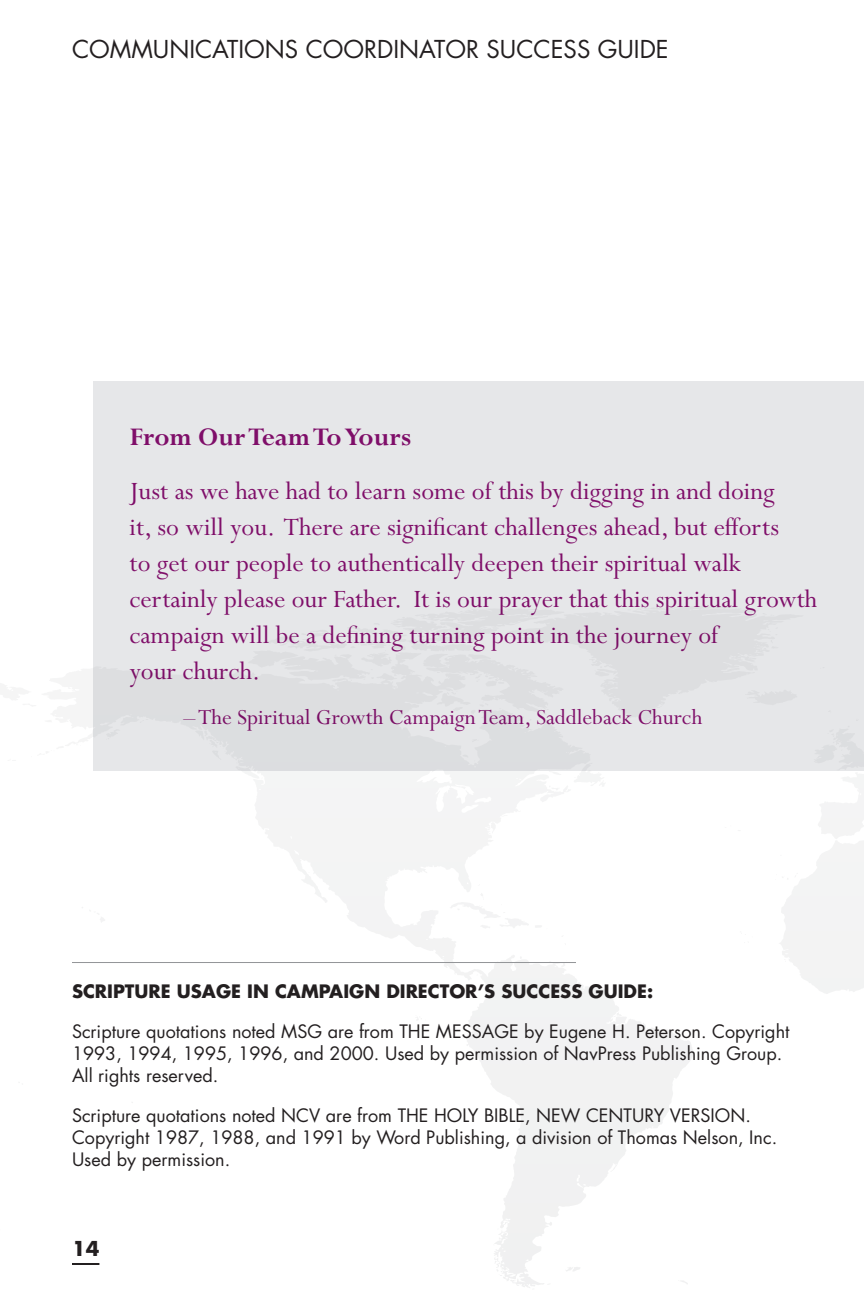
<style>
.page{position:relative;width:864px;height:1296px;background:#fff}
.page>*{position:absolute;margin:0;border:0;box-sizing:border-box;transform-origin:0 0}
.t1{font:28px/36px "Perpetua Std";color:#7f0e69}
.t2{font:700 28px "Perpetua Std";color:#7f0e69}
.t3{font:24px "Perpetua Std";color:#7f0e69}
.t4{font:24px "Futura Std";color:#231f20}
.t5{font:700 20px "Futura Std";color:#231f20}
.t6{font:18px/22px "Futura Std";color:#231f20}
.t7{font:700 18px "Futura Std";color:#231f20}
</style>
<div class="page">
<svg style="left:243px;top:771px;width:20px;height:7px"></svg>
<svg style="left:495px;top:1238px;width:6px;height:7px"></svg>
<svg style="left:495px;top:1261px;width:8px;height:15px"></svg>
<svg style="left:566px;top:1267px;width:14px;height:4px"></svg>
<svg style="left:613px;top:1012px;width:8px;height:4px"></svg>
<svg style="left:451px;top:894px;width:91px;height:34px"></svg>
<svg style="left:574px;top:771px;width:31px;height:15px"></svg>
<svg style="left:82px;top:907px;width:23px;height:15px"></svg>
<svg style="left:797px;top:773px;width:67px;height:113px"></svg>
<hr style="left:72px;top:1263px;width:27px;height:2px;background:#231f20">
<div style="left:94px;top:381px;width:770px;height:390px;background:#e6e7e9"></div>
<hr style="left:72px;top:962px;width:504px;height:1px;background:#939598">
<h2 class="t4" style="left:72px;top:34px;width:598px">COMMUNICATIONS COORDINATOR SUCCESS GUIDE</h2>
<h1 class="t2" style="left:130px;top:422px;width:283px">From Our Team To Yours</h1>
<p class="t1" style="left:130px;top:474px;width:689px">Just as we have had to learn some of this by digging in and doing<br>it, so will you. There are significant challenges ahead, but efforts<br>to get our people to authentically deepen their spiritual walk certainly please our Father. It is our prayer that this spiritual growth campaign will be a defining turning point in the journey of<br>your church.</p>
<h2 class="t3" style="left:184px;top:705px;width:520px">– The Spiritual Growth Campaign Team, Saddleback Church</h2>
<p class="t7" style="left:72px;top:980px;width:583px">SCRIPTURE USAGE IN CAMPAIGN DIRECTOR’S SUCCESS GUIDE:</p>
<p class="t6" style="left:72px;top:1021px;width:719px">Scripture quotations noted MSG are from THE MESSAGE by Eugene H. Peterson. Copyright<br>1993, 1994, 1995, 1996, and 2000. Used by permission of NavPress Publishing Group.<br>All rights reserved.</p>
<p class="t6" style="left:72px;top:1105px;width:703px">Scripture quotations noted NCV are from THE HOLY BIBLE, NEW CENTURY VERSION.<br>Copyright 1987, 1988, and 1991 by Word Publishing, a division of Thomas Nelson, Inc.<br>Used by permission.</p>
<p class="t5" style="left:72px;top:1235px;width:29px">14</p>
</div>
